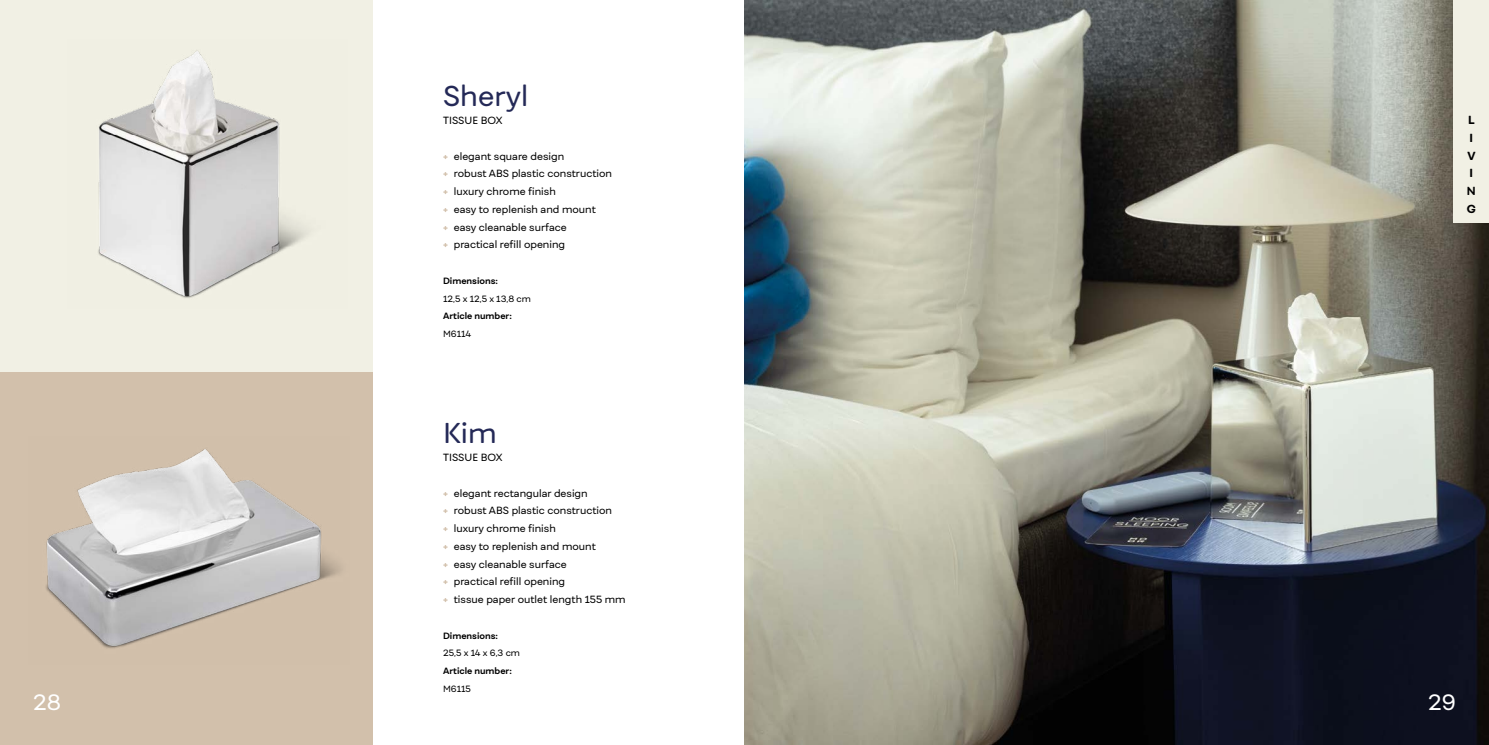
<style>
.page{position:relative;width:1489px;height:745px;background:#fff}
.page>*{position:absolute;margin:0;border:0;box-sizing:border-box;transform-origin:0 0}
.t1{font:27.5px "Fibra One";color:#242957}
.t2{font:21.25px "Fibra One";color:#fff}
.t3{font:800 11.25px/17.8px "Fibra One";color:#000}
.t4{font:10px/17.8px "Fibra One";color:#000}
.t5{font:10px/17.8px "Fibra One";color:#d2c0ab;text-align:justify}
.t6{font:700 8.75px "Fibra One";color:#000}
.t7{font:8.75px "Fibra One";color:#000}
</style>
<div class="page">
<div style="left:0;top:0;width:372px;height:372px;background:#f1f0e4"></div>
<div style="left:0;top:372px;width:372px;height:372px;background:#d2c0ab"></div>
<img style="left:98px;top:50px;width:211px;height:248px">
<img style="left:46px;top:449px;width:295px;height:200px">
<img style="left:744px;top:0;width:744px;height:744px">
<div style="left:1453px;top:0;width:35px;height:223px;background:#f1f0e4"></div>
<h2 class="t2" style="left:33px;top:688px;width:29px">28</h2>
<h1 class="t1" style="left:443px;top:79px;width:87px">Sheryl</h1>
<p class="t4" style="left:443px;top:111px;width:61px">TISSUE BOX</p>
<p class="t4" style="left:454px;top:147px;width:160px">elegant square design<br>robust ABS plastic construction luxury chrome finish<br>easy to replenish and mount easy cleanable surface practical refill opening</p>
<p class="t6" style="left:443px;top:275px;width:56px">Dimensions:</p>
<p class="t7" style="left:443px;top:293px;width:89px">12,5 x 12,5 x 13,8 cm</p>
<p class="t6" style="left:443px;top:310px;width:70px">Article number:</p>
<p class="t7" style="left:443px;top:328px;width:29px">M6114</p>
<p class="t5" style="left:443px;top:147px;width:6px">+ + + + + +</p>
<h1 class="t1" style="left:443px;top:416px;width:55px">Kim</h1>
<p class="t4" style="left:443px;top:448px;width:61px">TISSUE BOX</p>
<p class="t4" style="left:454px;top:483px;width:173px">elegant rectangular design<br>robust ABS plastic construction luxury chrome finish<br>easy to replenish and mount<br>easy cleanable surface<br>practical refill opening<br>tissue paper outlet length 155 mm</p>
<p class="t6" style="left:443px;top:629px;width:56px">Dimensions:</p>
<p class="t7" style="left:443px;top:647px;width:78px">25,5 x 14 x 6,3 cm</p>
<p class="t6" style="left:443px;top:665px;width:70px">Article number:</p>
<p class="t7" style="left:443px;top:682px;width:29px">M6115</p>
<p class="t5" style="left:443px;top:483px;width:6px">+ + + + + + +</p>
<p class="t3" style="left:1466px;top:111px;width:11px">L<br>I<br>V<br>I<br>N<br>G</p>
<h2 class="t2" style="left:1427px;top:688px;width:29px">29</h2>
</div>
